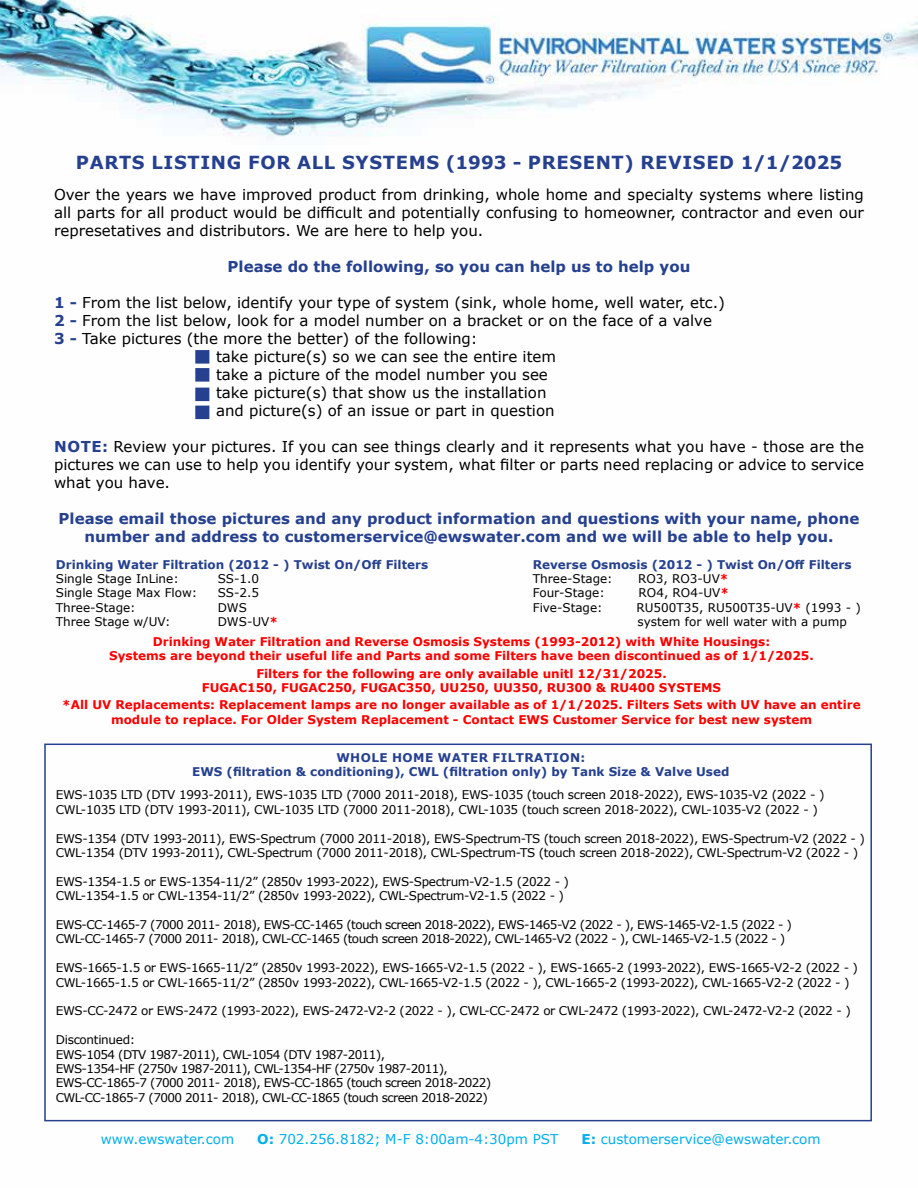
<style>
.page{position:relative;width:918px;height:1188px;background:#fff}
.page>*{position:absolute;margin:0;border:0;box-sizing:border-box;transform-origin:0 0}
.t1{font:700 18px "Verdana";letter-spacing:.035em;color:#25408f}
.t2{font:15px/18px "Verdana";color:#000;text-align:justify}
.t3{font:700 15px/18px "Verdana";color:#25408f;text-align:center}
.t4{font:13.5px "Verdana";color:#00aeef}
.t5{font:12px/14.4px "Verdana";letter-spacing:-.03em;color:#000}
.t6{font:700 12px/14.4px "Verdana";color:#f00;text-align:center}
.t7{font:12px/14.4px "Verdana";letter-spacing:-.05em;color:#000}
.t8{font:700 12px/14.4px "Verdana";color:#25408f;text-align:center}
.t9{font:12px/14.4px "Verdana";color:#000}
.s1{font-weight:700;color:#25408f}
.s2{font-weight:700;color:#f00}
.s3{font-weight:700}
</style>
<div class="page">
<img style="left:0;top:0;width:918px;height:1122px">
<div style="left:195px;top:350px;width:14px;height:14px;background:#25408f;border:2px solid #25408f"></div>
<div style="left:195px;top:368px;width:14px;height:14px;background:#25408f;border:2px solid #25408f"></div>
<div style="left:195px;top:388px;width:14px;height:13px;background:#25408f;border:2px solid #25408f"></div>
<div style="left:195px;top:406px;width:14px;height:13px;background:#25408f;border:2px solid #25408f"></div>
<div style="left:44px;top:744px;width:828px;height:377px;border:2px solid #25408f"></div>
<h1 class="t1" style="left:76px;top:149px;width:768px">PARTS LISTING FOR ALL SYSTEMS (1993 - PRESENT) REVISED 1/1/2025</h1>
<p class="t2" style="left:54px;top:186px;width:812px">Over the years we have improved product from drinking, whole home and specialty systems where listing all parts for all product would be difficult and potentially confusing to homeowner, contractor and even our represetatives and distributors. We are here to help you.</p>
<p class="t3" style="left:228px;top:258px;width:464px">Please do the following, so you can help us to help you</p>
<p class="t2" style="left:54px;top:294px;width:673px"><span class="s1">1 -</span> From the list below, identify your type of system (sink, whole home, well water, etc.)</p>
<p class="t2" style="left:54px;top:312px;width:660px"><span class="s1">2 -</span> From the list below, look for a model number on a bracket or on the face of a valve</p>
<p class="t2" style="left:54px;top:330px;width:425px"><span class="s1">3 -</span> Take pictures (the more the better) of the following:</p>
<p class="t2" style="left:216px;top:348px;width:342px">take picture(s) so we can see the entire item</p>
<p class="t2" style="left:216px;top:366px;width:333px">take a picture of the model number you see</p>
<p class="t2" style="left:216px;top:384px;width:332px">take picture(s) that show us the installation</p>
<p class="t2" style="left:216px;top:402px;width:340px">and picture(s) of an issue or part in question</p>
<p class="t2" style="left:54px;top:438px;width:812px"><span class="s1">NOTE:</span> Review your pictures. If you can see things clearly and it represents what you have - those are the pictures we can use to help you identify your system, what filter or parts need replacing or advice to service what you have.</p>
<p class="t3" style="left:59px;top:510px;width:802px">Please email those pictures and any product information and questions with your name, phone number and address to customerservice@ewswater.com and we will be able to help you.</p>
<p class="t8" style="left:56px;top:557px;width:374px">Drinking Water Filtration (2012 - ) Twist On/Off Filters</p>
<p class="t9" style="left:56px;top:571px;width:125px">Single Stage InLine:</p>
<p class="t5" style="left:218px;top:571px;width:43px">SS-1.0</p>
<p class="t9" style="left:56px;top:586px;width:143px">Single Stage Max Flow:</p>
<p class="t5" style="left:218px;top:586px;width:43px">SS-2.5</p>
<p class="t9" style="left:56px;top:600px;width:81px">Three-Stage:</p>
<p class="t5" style="left:218px;top:600px;width:31px">DWS</p>
<p class="t9" style="left:56px;top:615px;width:116px">Three Stage w/UV:</p>
<p class="t5" style="left:218px;top:615px;width:62px">DWS-UV<span class="s2">*</span></p>
<p class="t8" style="left:533px;top:557px;width:320px">Reverse Osmosis (2012 - ) Twist On/Off Filters</p>
<p class="t9" style="left:533px;top:571px;width:81px">Three-Stage:</p>
<p class="t5" style="left:638px;top:571px;width:92px">RO3, RO3-UV<span class="s2">*</span></p>
<p class="t9" style="left:533px;top:586px;width:74px">Four-Stage:</p>
<p class="t5" style="left:639px;top:586px;width:92px">RO4, RO4-UV<span class="s2">*</span></p>
<p class="t9" style="left:533px;top:600px;width:71px">Five-Stage:</p>
<p class="t9" style="left:636px;top:600px;width:226px">RU500T35, RU500T35-UV<span class="s2">*</span> (1993 - ) system for well water with a pump</p>
<p class="t6" style="left:109px;top:634px;width:706px">Drinking Water Filtration and Reverse Osmosis Systems (1993-2012) with White Housings:<br>Systems are beyond their useful life and Parts and some Filters have been discontinued as of 1/1/2025.</p>
<p class="t6" style="left:202px;top:666px;width:521px">Filters for the following are only available unitl 12/31/2025.<br>FUGAC150, FUGAC250, FUGAC350, UU250, UU350, RU300 &amp; RU400 SYSTEMS</p>
<p class="t6" style="left:62px;top:697px;width:800px">*All UV Replacements: Replacement lamps are no longer available as of 1/1/2025. Filters Sets with UV have an entire module to replace. For Older System Replacement - Contact EWS Customer Service for best new system</p>
<p class="t8" style="left:192px;top:750px;width:539px">WHOLE HOME WATER FILTRATION:<br>EWS (filtration &amp; conditioning), CWL (filtration only) by Tank Size &amp; Valve Used</p>
<p class="t5" style="left:56px;top:788px;width:770px">EWS-1035 LTD (DTV 1993-2011), EWS-1035 LTD (7000 2011-2018), EWS-1035 (touch screen 2018-2022), EWS-1035-V2 (2022 - )<br>CWL-1035 LTD (DTV 1993-2011), CWL-1035 LTD (7000 2011-2018), CWL-1035 (touch screen 2018-2022), CWL-1035-V2 (2022 - )</p>
<p class="t5" style="left:56px;top:831px;width:811px">EWS-1354 (DTV 1993-2011), EWS-Spectrum (7000 2011-2018), EWS-Spectrum-TS (touch screen 2018-2022), EWS-Spectrum-V2 (2022 - )<br>CWL-1354 (DTV 1993-2011), CWL-Spectrum (7000 2011-2018), CWL-Spectrum-TS (touch screen 2018-2022), CWL-Spectrum-V2 (2022 - )</p>
<p class="t5" style="left:56px;top:874px;width:515px">EWS-1354-1.5 or EWS-1354-11/2” (2850v 1993-2022), EWS-Spectrum-V2-1.5 (2022 - )<br>CWL-1354-1.5 or CWL-1354-11/2” (2850v 1993-2022), CWL-Spectrum-V2-1.5 (2022 - )</p>
<p class="t7" style="left:56px;top:917px;width:738px">EWS-CC-1465-7 (7000 2011- 2018), EWS-CC-1465 (touch screen 2018-2022), EWS-1465-V2 (2022 - ), EWS-1465-V2-1.5 (2022 - )<br>CWL-CC-1465-7 (7000 2011- 2018), CWL-CC-1465 (touch screen 2018-2022), CWL-1465-V2 (2022 - ), CWL-1465-V2-1.5 (2022 - )</p>
<p class="t5" style="left:56px;top:960px;width:804px">EWS-1665-1.5 or EWS-1665-11/2” (2850v 1993-2022), EWS-1665-V2-1.5 (2022 - ), EWS-1665-2 (1993-2022), EWS-1665-V2-2 (2022 - )<br>CWL-1665-1.5 or CWL-1665-11/2” (2850v 1993-2022), CWL-1665-V2-1.5 (2022 - ), CWL-1665-2 (1993-2022), CWL-1665-V2-2 (2022 - )</p>
<p class="t5" style="left:56px;top:1004px;width:797px">EWS-CC-2472 or EWS-2472 (1993-2022), EWS-2472-V2-2 (2022 - ), CWL-CC-2472 or CWL-2472 (1993-2022), CWL-2472-V2-2 (2022 - )</p>
<p class="t7" style="left:56px;top:1032px;width:437px">Discontinued:<br>EWS-1054 (DTV 1987-2011), CWL-1054 (DTV 1987-2011),<br>EWS-1354-HF (2750v 1987-2011), CWL-1354-HF (2750v 1987-2011), EWS-CC-1865-7 (7000 2011- 2018), EWS-CC-1865 (touch screen 2018-2022)<br>CWL-CC-1865-7 (7000 2011- 2018), CWL-CC-1865 (touch screen 2018-2022)</p>
<p class="t4" style="left:101px;top:1130px;width:135px">www.ewswater.com</p>
<p class="t4" style="left:257px;top:1130px;width:303px"><span class="s3">O:</span> 702.256.8182; M-F 8:00am-4:30pm PST</p>
<p class="t4" style="left:581px;top:1130px;width:241px"><span class="s3">E:</span> customerservice@ewswater.com</p>
</div>
